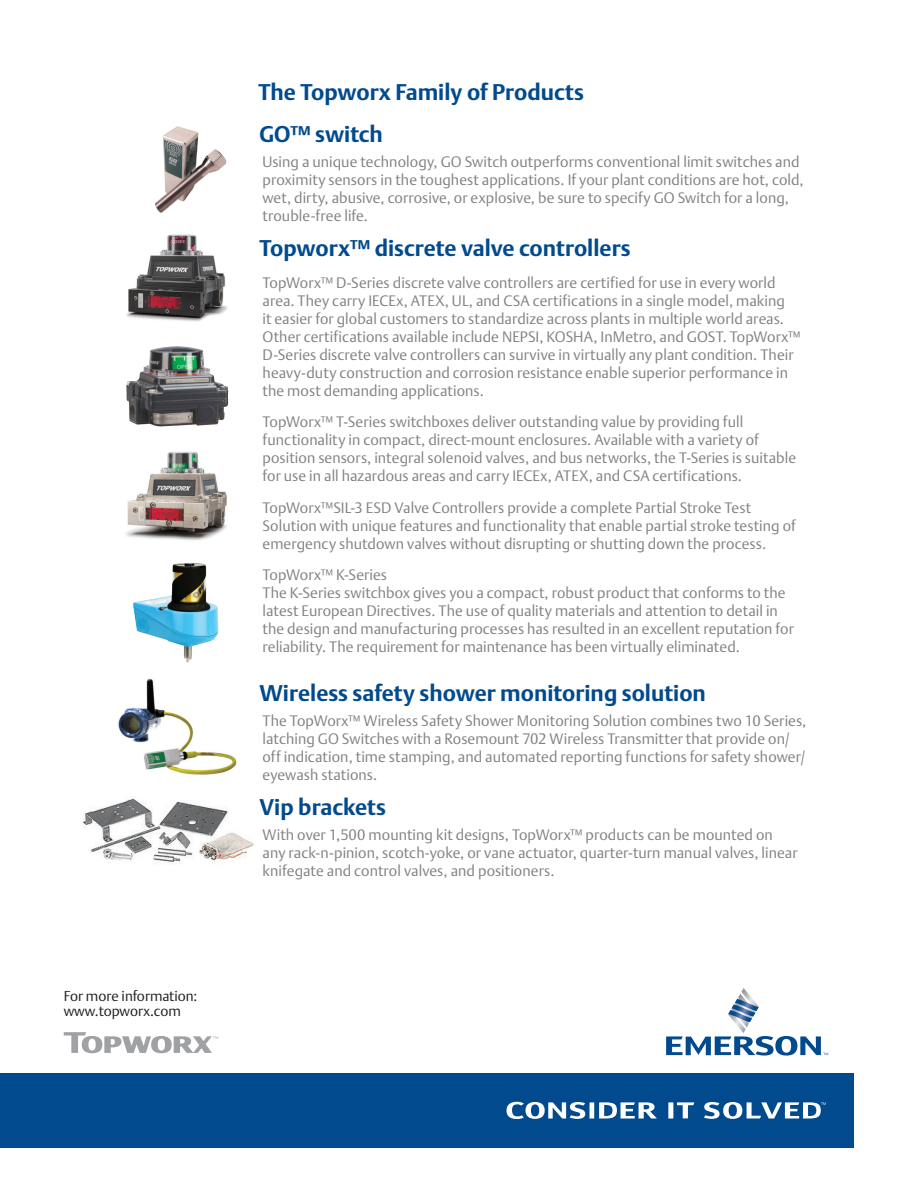
<style>
.page{position:relative;width:918px;height:1188px;background:#fff}
.page>*{position:absolute;margin:0;border:0;box-sizing:border-box;transform-origin:0 0}
.t1{font:700 22.5px "DTL Argo T";color:#004a8d}
.t2{font:300 15px/18px "DTL Argo T";letter-spacing:.005em;color:#808285}
.t3{font:300 14.25px "DTL Argo T";color:#231f20}
</style>
<div class="page">
<img style="left:155px;top:127px;width:46px;height:86px">
<img style="left:126px;top:234px;width:102px;height:87px">
<img style="left:126px;top:346px;width:103px;height:81px">
<img style="left:125px;top:451px;width:102px;height:89px">
<img style="left:133px;top:563px;width:86px;height:100px">
<img style="left:118px;top:678px;width:118px;height:97px">
<img style="left:83px;top:798px;width:171px;height:66px">
<div style="left:0;top:1073px;width:853px;height:75px;background:#004a8d"></div>
<svg style="left:668px;top:1102px;width:26px;height:17px"></svg>
<svg style="left:507px;top:1102px;width:150px;height:17px"></svg>
<svg style="left:704px;top:1102px;width:122px;height:17px"></svg>
<svg style="left:666px;top:988px;width:162px;height:68px"></svg>
<svg style="left:64px;top:1032px;width:154px;height:21px"></svg>
<p class="t3" style="left:64px;top:988px;width:135px">For more information:</p>
<p class="t3" style="left:64px;top:1003px;width:119px">www.topworx.com</p>
<p class="t1" style="left:258px;top:79px;width:327px">The Topworx Family of Products</p>
<p class="t1" style="left:260px;top:121px;width:125px">GO™ switch</p>
<p class="t2" style="left:263px;top:152px;width:543px">Using a unique technology, GO Switch outperforms conventional limit switches and proximity sensors in the toughest applications. If your plant conditions are hot, cold, wet, dirty, abusive, corrosive, or explosive, be sure to specify GO Switch for a long, trouble-free life.</p>
<p class="t1" style="left:260px;top:235px;width:373px">Topworx™ discrete valve controllers</p>
<p class="t2" style="left:263px;top:273px;width:539px">TopWorx™ D-Series discrete valve controllers are certified for use in every world area. They carry IECEx, ATEX, UL, and CSA certifications in a single model, making<br>it easier for global customers to standardize across plants in multiple world areas.<br>Other certifications available include NEPSI, KOSHA, InMetro, and GOST. TopWorx™ D-Series discrete valve controllers can survive in virtually any plant condition. Their heavy-duty construction and corrosion resistance enable superior performance in the most demanding applications.</p>
<p class="t2" style="left:263px;top:413px;width:535px">TopWorx™ T-Series switchboxes deliver outstanding value by providing full functionality in compact, direct-mount enclosures. Available with a variety of position sensors, integral solenoid valves, and bus networks, the T-Series is suitable for use in all hazardous areas and carry IECEx, ATEX, and CSA certifications.</p>
<p class="t2" style="left:263px;top:498px;width:535px">TopWorx™SIL-3 ESD Valve Controllers provide a complete Partial Stroke Test<br>Solution with unique features and functionality that enable partial stroke testing of emergency shutdown valves without disrupting or shutting down the process.</p>
<p class="t2" style="left:263px;top:566px;width:533px">TopWorx™ K-Series<br>The K-Series switchbox gives you a compact, robust product that conforms to the latest European Directives. The use of quality materials and attention to detail in the design and manufacturing processes has resulted in an excellent reputation for reliability. The requirement for maintenance has been virtually eliminated.</p>
<p class="t1" style="left:260px;top:680px;width:448px">Wireless safety shower monitoring solution</p>
<p class="t2" style="left:263px;top:711px;width:545px">The TopWorx™ Wireless Safety Shower Monitoring Solution combines two 10 Series, latching GO Switches with a Rosemount 702 Wireless Transmitter that provide on/ off indication, time stamping, and automated reporting functions for safety shower/ eyewash stations.</p>
<p class="t1" style="left:260px;top:794px;width:128px">Vip brackets</p>
<p class="t2" style="left:263px;top:825px;width:536px">With over 1,500 mounting kit designs, TopWorx™ products can be mounted on any rack-n-pinion, scotch-yoke, or vane actuator, quarter-turn manual valves, linear knifegate and control valves, and positioners.</p>
</div>
